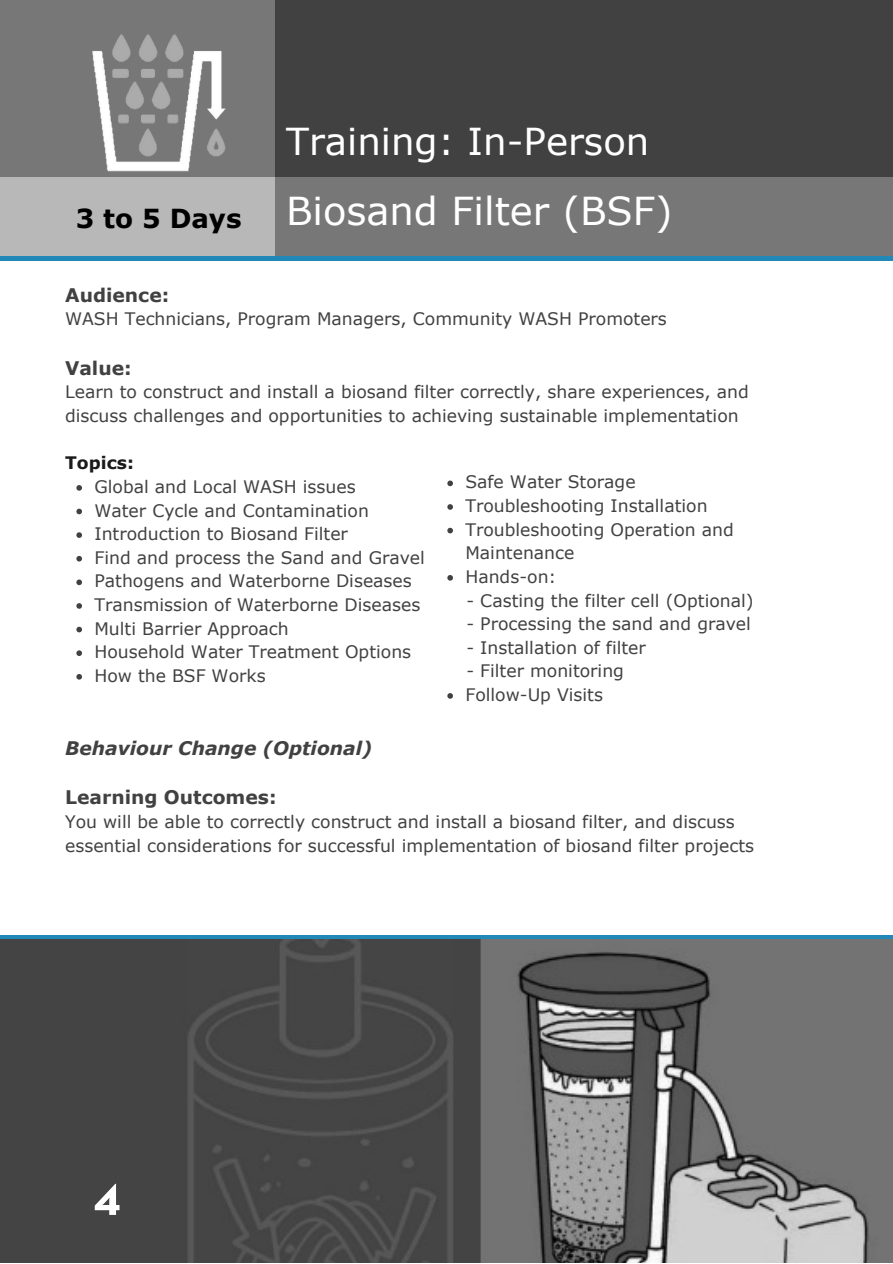
<style>
.page{position:relative;width:893px;height:1264px;background:#fff}
.page>*{position:absolute;margin:0;border:0;box-sizing:border-box;transform-origin:0 0}
.t1{font:700 50.1px "Neutraface Text";color:#fff}
.t2{font:38.55px "Verdana";color:#fff}
.t3{font:37.2px "Verdana";color:#fff}
.t4{font:700 18.75px "Verdana";color:#414141}
.t5{font:italic 700 18.75px "Verdana";color:#414141}
.t6{font:17.25px/23.5px "Verdana";color:#414141}
.t7{font:700 17.25px "Verdana";color:#1a1a1a}
</style>
<div class="page">
<div style="left:0;top:934px;width:892px;height:193px;background:#2188b8"></div>
<div style="left:10px;top:0;width:882px;height:256px;background:#777"></div>
<div style="left:0;top:0;width:274px;height:256px;background:#b8b8b8"></div>
<div style="left:10px;top:0;width:882px;height:177px;background:#414141"></div>
<div style="left:0;top:0;width:274px;height:177px;background:#777"></div>
<svg style="left:76px;top:485px;width:6px;height:5px"></svg>
<svg style="left:76px;top:508px;width:6px;height:6px"></svg>
<svg style="left:76px;top:532px;width:6px;height:6px"></svg>
<svg style="left:76px;top:556px;width:6px;height:5px"></svg>
<svg style="left:76px;top:579px;width:6px;height:6px"></svg>
<svg style="left:76px;top:603px;width:6px;height:5px"></svg>
<svg style="left:76px;top:626px;width:6px;height:6px"></svg>
<svg style="left:76px;top:650px;width:6px;height:6px"></svg>
<svg style="left:76px;top:674px;width:6px;height:5px"></svg>
<img style="left:87px;top:939px;width:805px;height:323px">
<div style="left:0;top:939px;width:87px;height:323px;background:#444"></div>
<img style="left:92px;top:34px;width:134px;height:138px">
<svg style="left:447px;top:480px;width:6px;height:6px"></svg>
<svg style="left:447px;top:504px;width:6px;height:6px"></svg>
<svg style="left:447px;top:528px;width:6px;height:5px"></svg>
<svg style="left:447px;top:575px;width:6px;height:5px"></svg>
<svg style="left:447px;top:693px;width:6px;height:5px"></svg>
<h3 class="t3" style="left:286px;top:117px;width:364px">Training: In-Person</h3>
<h2 class="t2" style="left:76px;top:186px;width:598px"><sub>3</sub> <sub>to</sub> <sub>5</sub> <sub>Days</sub> Biosand Filter (BSF)</h2>
<p class="t4" style="left:65px;top:283px;width:106px">Audience:</p>
<p class="t6" style="left:65px;top:307px;width:603px">WASH Technicians, Program Managers, Community WASH Promoters</p>
<p class="t4" style="left:65px;top:356px;width:68px">Value:</p>
<p class="t6" style="left:65px;top:380px;width:685px">Learn to construct and install a biosand filter correctly, share experiences, and discuss challenges and opportunities to achieving sustainable implementation</p>
<p class="t7" style="left:65px;top:452px;width:70px">Topics:</p>
<p class="t6" style="left:94px;top:474px;width:332px">Global and Local WASH issues<br>Water Cycle and Contamination<br>Introduction to Biosand Filter<br>Find and process the Sand and Gravel<br>Pathogens and Waterborne Diseases<br>Transmission of Waterborne Diseases<br>Multi Barrier Approach<br>Household Water Treatment Options<br>How the BSF Works</p>
<p class="t6" style="left:465px;top:470px;width:270px">Safe Water Storage<br>Troubleshooting Installation<br>Troubleshooting Operation and<br>Maintenance<br>Hands-on:</p>
<p class="t6" style="left:466px;top:588px;width:289px">- Casting the filter cell (Optional)</p>
<p class="t6" style="left:466px;top:611px;width:286px">- Processing the sand and gravel</p>
<p class="t6" style="left:466px;top:635px;width:181px">- Installation of filter</p>
<p class="t6" style="left:466px;top:658px;width:159px">- Filter monitoring</p>
<p class="t6" style="left:465px;top:682px;width:139px">Follow-Up Visits</p>
<p class="t5" style="left:65px;top:736px;width:308px">Behaviour Change (Optional)</p>
<p class="t4" style="left:65px;top:785px;width:213px">Learning Outcomes:</p>
<p class="t6" style="left:65px;top:809px;width:690px">You will be able to correctly construct and install a biosand filter, and discuss essential considerations for successful implementation of biosand filter projects</p>
<h1 class="t1" style="left:93px;top:1171px;width:29px">4</h1>
</div>
